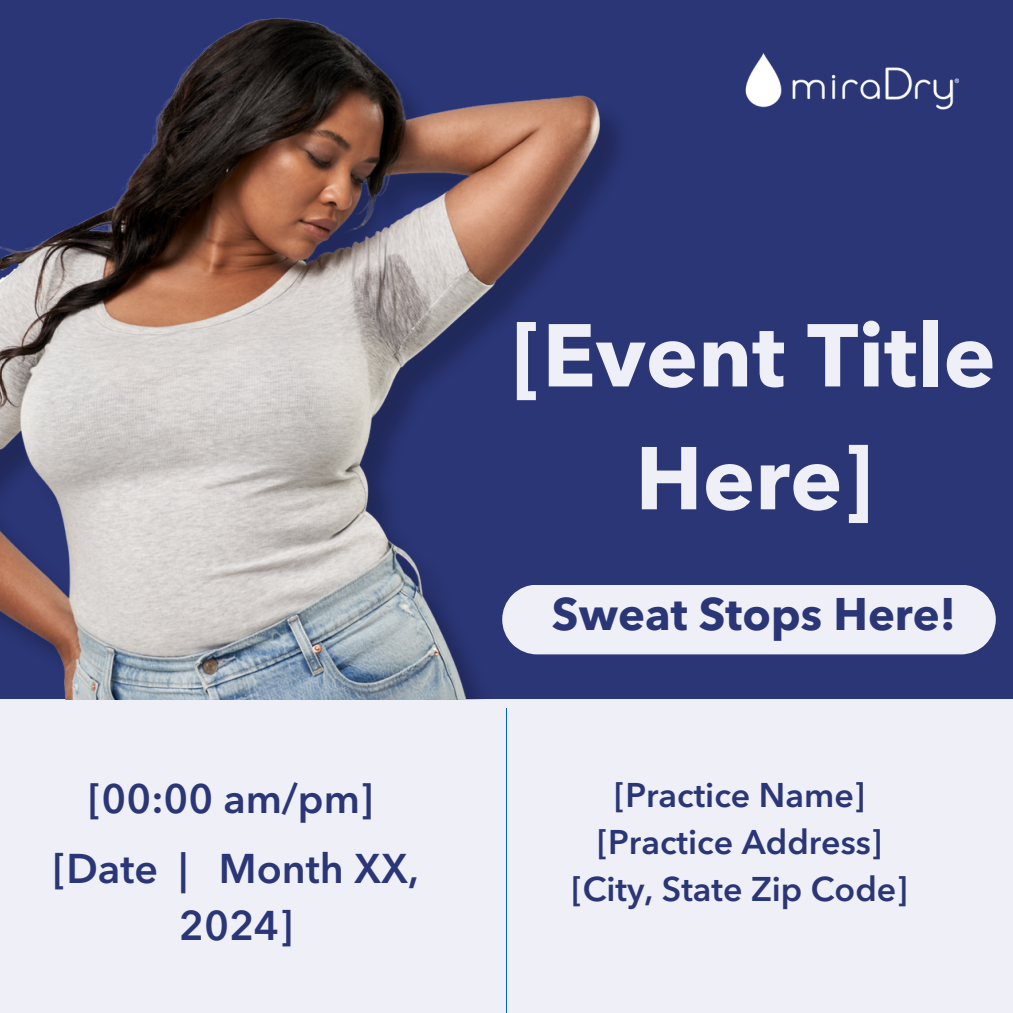
<style>
.page{position:relative;width:1013px;height:1013px;background:#fff}
.page>*{position:absolute;margin:0;border:0;box-sizing:border-box;transform-origin:0 0}
.t1{font:700 88px "Avenir Next LT Pro";color:#eff0f7}
.t2{font:700 45.25px "Avenir Next LT Pro";color:#2b3677}
.t3{font:600 41.12px/57px "Avenir Next LT Pro";color:#2b3677;text-align:center}
.t4{font:600 40.75px "Avenir Next LT Pro";color:#2b3677}
.t5{font:600 34px "Avenir Next LT Pro";color:#2b3677}
</style>
<div class="page">
<div style="left:0;top:0;width:1012px;height:1012px;background:#2b3677"></div>
<div style="left:0;top:699px;width:1012px;height:313px;background:#eff0f7"></div>
<div style="left:717px;top:585px;width:278px;height:69px;background:#eff0f7"></div>
<hr style="left:505px;top:708px;width:1px;height:304px;background:#0066b3">
<img style="left:0;top:18px;width:717px;height:681px">
<img style="left:745px;top:53px;width:215px;height:57px">
<p class="t4" style="left:88px;top:781px;width:287px">[00:00 am/pm]</p>
<p class="t3" style="left:53px;top:843px;width:367px">[Date | Month XX,<br>2024]</p>
<p class="t1" style="left:512px;top:320px;width:485px">[Event Title</p>
<p class="t1" style="left:635px;top:443px;width:239px">Here]</p>
<p class="t2" style="left:552px;top:596px;width:405px">Sweat Stops Here!</p>
<p class="t5" style="left:614px;top:781px;width:252px">[Practice Name]</p>
<p class="t5" style="left:597px;top:828px;width:286px">[Practice Address]</p>
<p class="t5" style="left:571px;top:874px;width:337px">[City, State Zip Code]</p>
</div>
